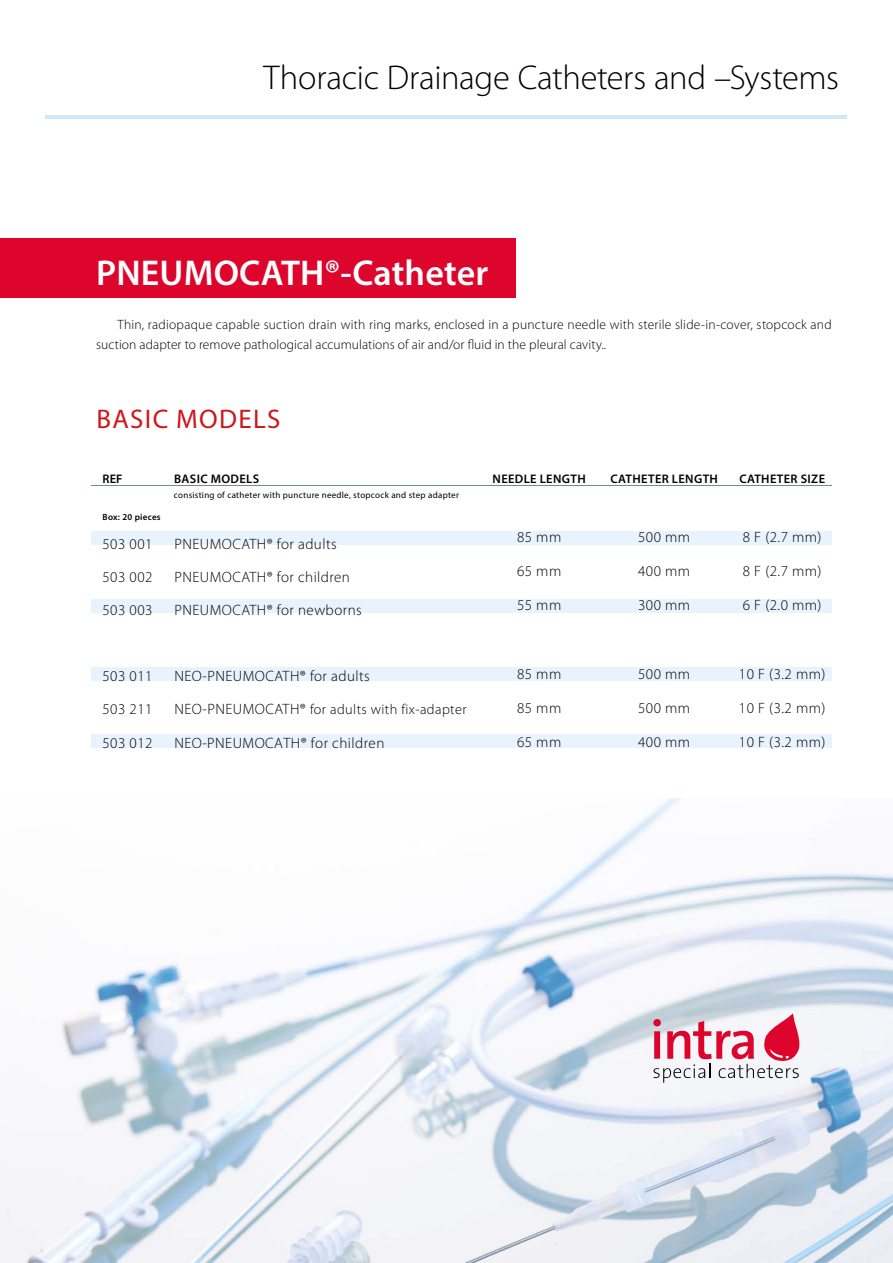
<style>
.page{position:relative;width:893px;height:1263px;background:#fff}
.page>*{position:absolute;margin:0;border:0;box-sizing:border-box;transform-origin:0 0}
.t1{font:600 36px "Myriad Pro";letter-spacing:.005em;color:#fff}
.t2{font:300 34.5px "Myriad Pro";letter-spacing:-.01em;color:#000}
.t3{font:27px "Myriad Pro";letter-spacing:.05em;color:#cd171a}
.t4{font:300 15px "Myriad Pro";letter-spacing:.03em;color:#000}
.t5{font:300 14.25px "Myriad Pro";letter-spacing:.03em;color:#000}
.t6{font:300 13.5px/20.2px "Myriad Pro";letter-spacing:.01em;color:#000}
.t7{font:600 12.45px "Myriad Pro";letter-spacing:.03em;color:#000}
.t8{font:9px "Myriad Pro";letter-spacing:.03em;color:#000}
.t9{font:600 9px "Myriad Pro";letter-spacing:.03em;color:#000}
.s1{font-size:15px}
</style>
<div class="page">
<img style="left:0;top:799px;width:893px;height:464px">
<div style="left:0;top:238px;width:516px;height:60px;background:#dd052b"></div>
<div style="left:91px;top:531px;width:740px;height:13px;background:#e8f3fd"></div>
<hr style="left:91px;top:485px;width:740px;height:1px;background:#6d8d9f">
<div style="left:91px;top:599px;width:740px;height:13px;background:#e8f3fd"></div>
<div style="left:91px;top:667px;width:740px;height:13px;background:#e8f3fd"></div>
<div style="left:91px;top:734px;width:740px;height:13px;background:#e8f3fd"></div>
<svg style="left:653px;top:1013px;width:148px;height:70px"></svg>
<hr style="left:46px;top:115px;width:801px;height:3px;background:#cfe7f9">
<h2 class="t2" style="left:264px;top:57px;width:577px">Thoracic Drainage Catheters and –Systems</h2>
<h1 class="t1" style="left:96px;top:250px;width:394px">PNEUMOCATH®-Catheter</h1>
<p class="t6" style="left:96px;top:314px;width:737px;text-indent:21px">Thin, radiopaque capable suction drain with ring marks, enclosed in a puncture needle with sterile slide-in-cover, stopcock and suction adapter to remove pathological accumulations of air and/or fluid in the pleural cavity..</p>
<h3 class="t3" style="left:96px;top:403px;width:186px">BASIC MODELS</h3>
<p class="t7" style="left:103px;top:471px;width:22px">REF</p>
<p class="t7" style="left:174px;top:471px;width:87px">BASIC MODELS</p>
<p class="t7" style="left:493px;top:471px;width:95px">NEEDLE LENGTH</p>
<p class="t7" style="left:610px;top:471px;width:109px">CATHETER LENGTH</p>
<p class="t7" style="left:739px;top:471px;width:87px">CATHETER SIZE</p>
<p class="t8" style="left:174px;top:489px;width:287px">consisting of catheter with puncture needle, stopcock and step adapter</p>
<p class="t4" style="left:517px;top:528px;width:46px">85 mm</p>
<p class="t4" style="left:638px;top:528px;width:54px">500 mm</p>
<p class="t4" style="left:743px;top:528px;width:80px">8 F (2.7 mm)</p>
<p class="t4" style="left:517px;top:562px;width:46px">65 mm</p>
<p class="t4" style="left:638px;top:562px;width:54px">400 mm</p>
<p class="t4" style="left:743px;top:562px;width:80px">8 F (2.7 mm)</p>
<p class="t4" style="left:517px;top:596px;width:46px">55 mm</p>
<p class="t4" style="left:638px;top:596px;width:54px">300 mm</p>
<p class="t4" style="left:743px;top:596px;width:80px">6 F (2.0 mm)</p>
<p class="t9" style="left:103px;top:511px;width:60px">Box: 20 pieces</p>
<p class="t4" style="left:103px;top:535px;width:51px">503 001</p>
<p class="t4" style="left:174px;top:535px;width:164px">PNEUMOCATH® for adults</p>
<p class="t4" style="left:103px;top:568px;width:51px">503 002</p>
<p class="t4" style="left:174px;top:568px;width:177px">PNEUMOCATH® for children</p>
<p class="t4" style="left:103px;top:601px;width:51px">503 003</p>
<p class="t4" style="left:174px;top:601px;width:189px">PNEUMOCATH® for newborns</p>
<p class="t4" style="left:103px;top:667px;width:51px">503 011</p>
<p class="t4" style="left:174px;top:667px;width:197px">NEO-PNEUMOCATH® for adults</p>
<p class="t4" style="left:103px;top:700px;width:51px">503 211</p>
<p class="t5" style="left:174px;top:701px;width:294px"><span class="s1">NEO-PNEUMOCATH®</span> for adults with fix-adapter</p>
<p class="t4" style="left:103px;top:733px;width:51px">503 012</p>
<p class="t4" style="left:174px;top:733px;width:211px">NEO-PNEUMOCATH® for children</p>
<p class="t4" style="left:517px;top:664px;width:46px">85 mm</p>
<p class="t4" style="left:638px;top:664px;width:54px">500 mm</p>
<p class="t4" style="left:739px;top:664px;width:88px">10 F (3.2 mm)</p>
<p class="t4" style="left:517px;top:698px;width:46px">85 mm</p>
<p class="t4" style="left:638px;top:698px;width:54px">500 mm</p>
<p class="t4" style="left:739px;top:698px;width:88px">10 F (3.2 mm)</p>
<p class="t4" style="left:517px;top:732px;width:46px">65 mm</p>
<p class="t4" style="left:638px;top:732px;width:54px">400 mm</p>
<p class="t4" style="left:739px;top:732px;width:88px">10 F (3.2 mm)</p>
</div>
